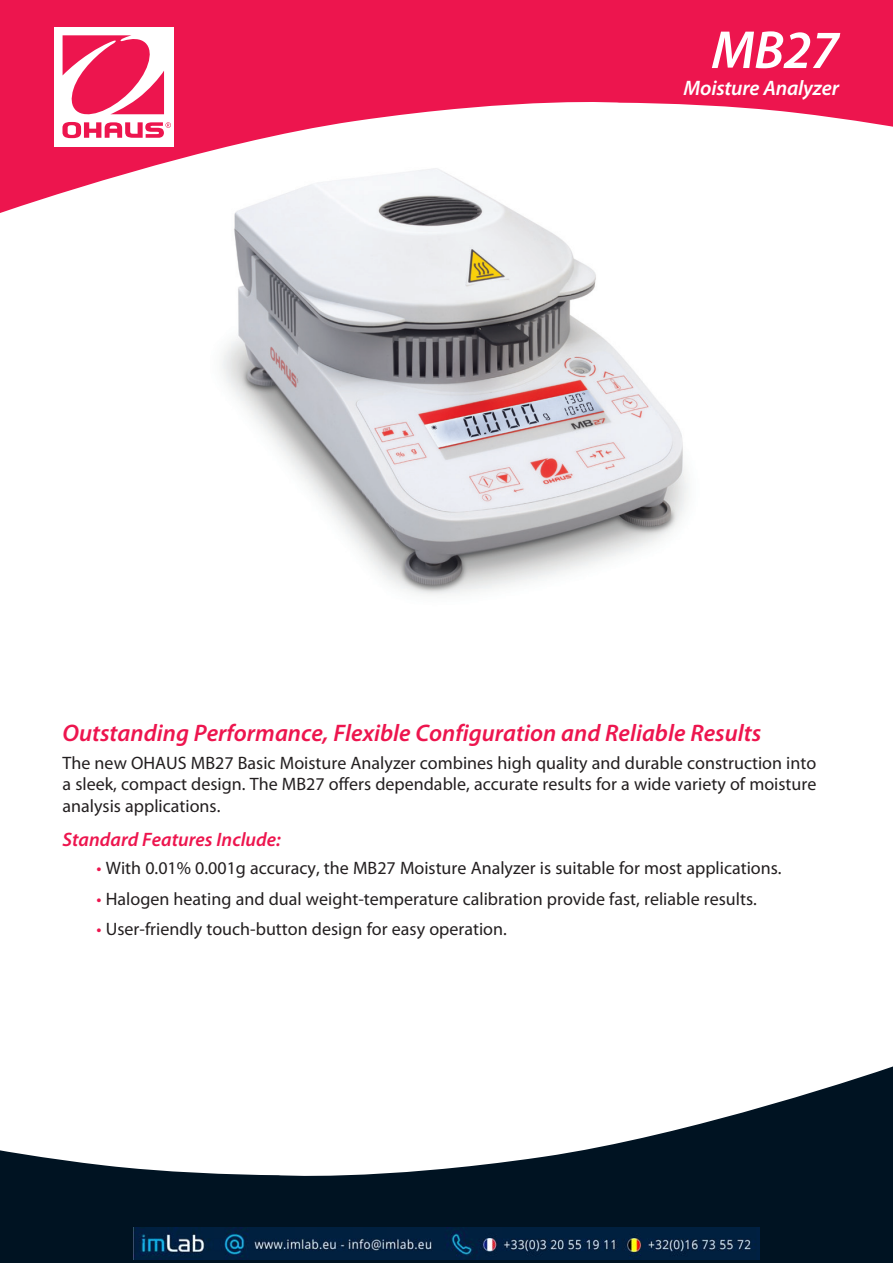
<style>
.page{position:relative;width:893px;height:1263px;background:#fff}
.page>*{position:absolute;margin:0;border:0;box-sizing:border-box;transform-origin:0 0}
.Cover_Product_Name{font:italic 600 54px "Myriad Pro";color:#fff}
.Cover_Headline_Text{font:italic 600 24px "Myriad Pro";color:#ed154e}
.Cover_Product_Sub_Ti{font:italic 600 21px "Myriad Pro";letter-spacing:-.01em;color:#fff}
.Cover_Standard_Featu{font:italic 600 19.5px "Myriad Pro";color:#ed154e}
.Cover_Bullet_List{font:18px "Myriad Pro";color:#231f20}
.Cover_Copy_Text{font:18px/21.6px "Myriad Pro";color:#231f20;text-align:justify}
.s1{color:#ed154e}
</style>
<div class="page">
<svg style="left:0;top:0;width:893px;height:213px;fill:#ed154e"></svg>
<div style="left:54px;top:27px;width:120px;height:119px;background:#fff"></div>
<svg style="left:62px;top:35px;width:109px;height:103px"></svg>
<svg style="left:0;top:1066px;width:893px;height:197px;fill:#001322"></svg>
<div style="left:201px;top:161px;width:585px;height:446px;background:#fff"></div>
<img style="left:222px;top:168px;width:467px;height:427px">
<img style="left:134px;top:1228px;width:625px;height:32px">
<p class="Cover_Product_Name" style="left:711px;top:16px;width:129px">MB27</p>
<p class="Cover_Product_Sub_Ti" style="left:683px;top:75px;width:157px">Moisture Analyzer</p>
<p class="Cover_Headline_Text" style="left:63px;top:717px;width:700px">Outstanding Performance, Flexible Configuration and Reliable Results</p>
<p class="Cover_Copy_Text" style="left:63px;top:752px;width:755px">The new OHAUS MB27 Basic Moisture Analyzer combines high quality and durable construction into a sleek, compact design. The MB27 offers dependable, accurate results for a wide variety of moisture analysis applications.</p>
<p class="Cover_Standard_Featu" style="left:63px;top:827px;width:220px">Standard Features Include:</p>
<p class="Cover_Bullet_List" style="left:97px;top:857px;width:687px"><span class="s1">•</span> With 0.01% 0.001g accuracy, the MB27 Moisture Analyzer is suitable for most applications.</p>
<p class="Cover_Bullet_List" style="left:97px;top:887px;width:662px"><span class="s1">•</span> Halogen heating and dual weight-temperature calibration provide fast, reliable results.</p>
<p class="Cover_Bullet_List" style="left:97px;top:917px;width:412px"><span class="s1">•</span> User-friendly touch-button design for easy operation.</p>
</div>
